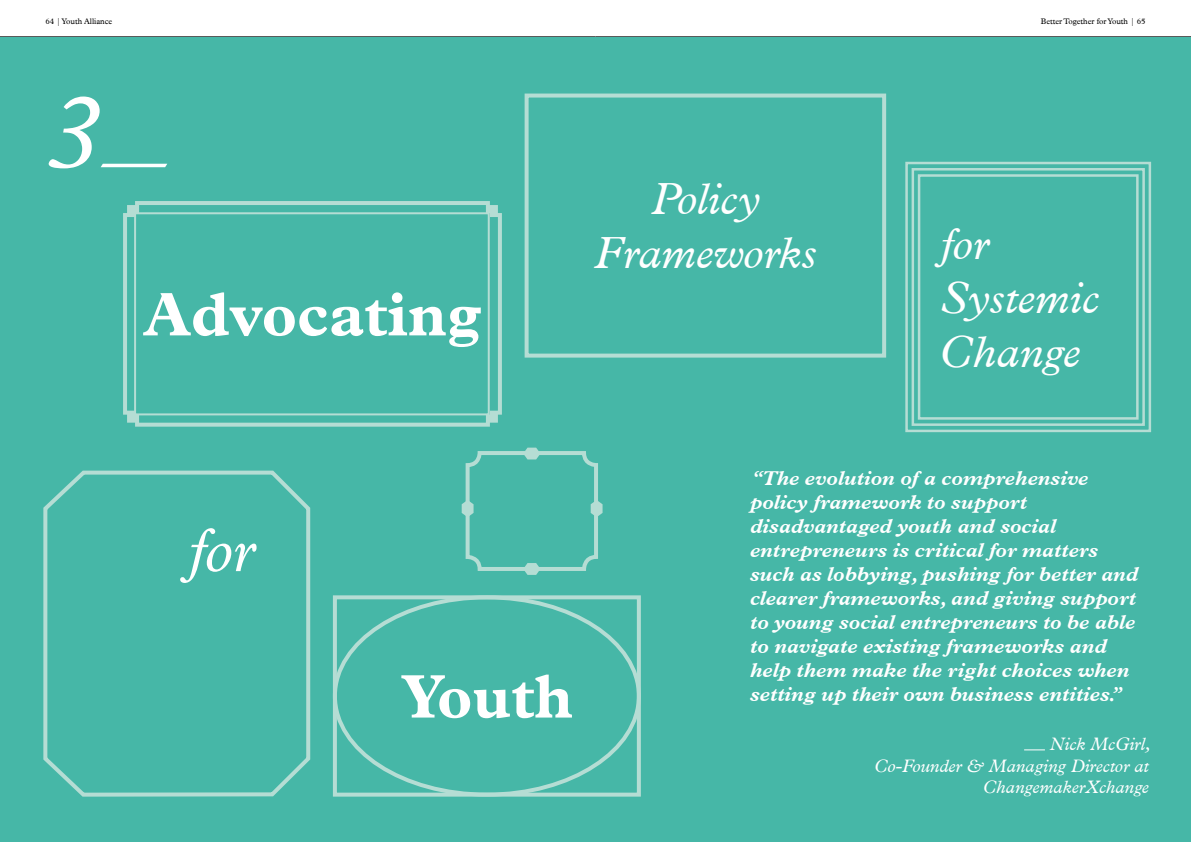
<style>
.page{position:relative;width:1191px;height:842px;background:#fff}
.page>*{position:absolute;margin:0;border:0;box-sizing:border-box;transform-origin:0 0}
.t1{font:italic 106px "Plantin MT Pro";color:#fff}
.t2{font:700 62px "Plantin MT Pro";color:#fff}
.t3{font:italic 62px "Plantin MT Pro";color:#fff}
.t4{font:italic 45px/54px "Plantin MT Pro";color:#fff;text-align:center}
.t5{font:italic 700 20px/24px "Plantin MT Pro";color:#fff}
.t6{font:italic 18px/21.6px "Plantin MT Pro";color:#fff;text-align:right}
.t7{font:8px "Plantin MT Pro";color:#000}
</style>
<div class="page">
<div style="left:0;top:37px;width:1191px;height:805px;background:#46b7a7"></div>
<svg style="left:101px;top:164px;width:66px;height:3px"></svg>
<svg style="left:43px;top:470px;width:268px;height:327px"></svg>
<svg style="left:123px;top:201px;width:379px;height:226px"></svg>
<div style="left:333px;top:595px;width:308px;height:202px;border:4px solid #b5ddd4"></div>
<div style="left:465px;top:451px;width:133px;height:120px;border:4px solid #b5ddd4;border-radius:12px"></div>
<svg style="left:1024px;top:750px;width:21px;height:1px"></svg>
<svg style="left:905px;top:161px;width:247px;height:272px"></svg>
<div style="left:911px;top:168px;width:233px;height:258px;border:3px solid #b5ddd4"></div>
<div style="left:917px;top:174px;width:221px;height:246px;border:3px solid #b5ddd4"></div>
<div style="left:524px;top:94px;width:362px;height:264px;border:4px solid #b5ddd4"></div>
<div style="left:134px;top:212px;width:356px;height:203px;border:2px solid #b5ddd4"></div>
<svg style="left:523px;top:448px;width:17px;height:11px"></svg>
<svg style="left:523px;top:563px;width:17px;height:12px"></svg>
<svg style="left:462px;top:500px;width:11px;height:17px"></svg>
<svg style="left:590px;top:500px;width:12px;height:17px"></svg>
<p class="t7" style="left:45px;top:16px;width:68px">64 | Youth Alliance</p>
<p class="t7" style="left:1040px;top:16px;width:106px">Better Together for Youth | 65</p>
<h1 class="t1" style="left:45px;top:70px;width:57px">3</h1>
<h2 class="t2" style="left:143px;top:277px;width:340px">Advocating</h2>
<h3 class="t4" style="left:594px;top:172px;width:224px">Policy<br>Frameworks</h3>
<h3 class="t4" style="left:940px;top:216px;width:160px;text-align:left">for<br>Systemic<br>Change</h3>
<h2 class="t3" style="left:188px;top:514px;width:67px">for</h2>
<h2 class="t2" style="left:400px;top:660px;width:174px">Youth</h2>
<p class="t5" style="left:750px;top:466px;width:390px">“The evolution of a comprehensive policy framework to support disadvantaged youth and social entrepreneurs is critical for matters such as lobbying, pushing for better and clearer frameworks, and giving support to young social entrepreneurs to be able to navigate existing frameworks and help them make the right choices when setting up their own business entities.”</p>
<p class="t6" style="left:874px;top:733px;width:277px">Nick McGirl,<br>Co-Founder &amp; Managing Director at<br>ChangemakerXchange</p>
</div>
